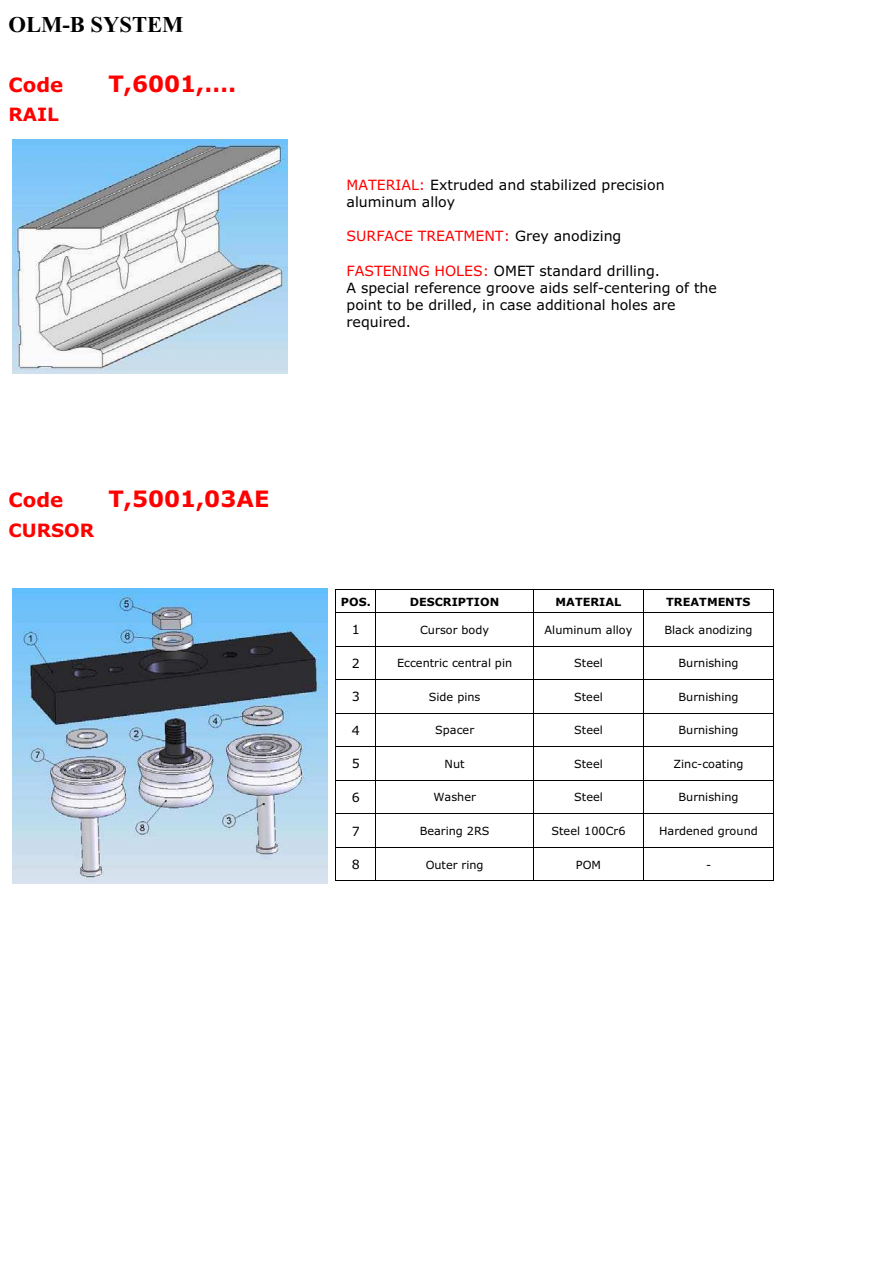
<style>
.page{position:relative;width:893px;height:1263px;background:#fff}
.page>*{position:absolute;margin:0;border:0;box-sizing:border-box;transform-origin:0 0}
.t1{font:700 22.65px "Verdana";color:#f00}
.t2{font:700 22.65px "Times New Roman";color:#000}
.t3{font:700 19.8px "Verdana";color:#f00}
.t4{font:700 18.3px "Verdana";color:#f00}
.t5{font:14.1px/17.1px "Verdana";color:#000}
.t6{font:14.1px "Verdana";color:#f00}
.t7{font:12.75px "Verdana";color:#000}
.t8{font:11.25px "Verdana";color:#000}
.t9{font:700 11.25px "Verdana";color:#000}
.s1{color:#f00}
.s2{color:#000}
</style>
<div class="page">
<hr style="left:336px;top:589px;width:438px;height:1px;background:#000">
<svg style="left:533px;top:590px;width:1px;height:22px"></svg>
<svg style="left:643px;top:590px;width:1px;height:22px"></svg>
<svg style="left:773px;top:590px;width:1px;height:22px"></svg>
<hr style="left:336px;top:612px;width:438px;height:1px;background:#000">
<hr style="left:336px;top:613px;width:1px;height:33px;background:#000">
<hr style="left:376px;top:613px;width:1px;height:33px;background:#000">
<hr style="left:533px;top:613px;width:1px;height:33px;background:#000">
<hr style="left:643px;top:613px;width:1px;height:33px;background:#000">
<hr style="left:773px;top:613px;width:1px;height:33px;background:#000">
<hr style="left:336px;top:646px;width:438px;height:1px;background:#000">
<hr style="left:336px;top:646px;width:1px;height:33px;background:#000">
<hr style="left:376px;top:646px;width:1px;height:33px;background:#000">
<hr style="left:533px;top:646px;width:1px;height:33px;background:#000">
<hr style="left:643px;top:646px;width:1px;height:33px;background:#000">
<hr style="left:773px;top:646px;width:1px;height:33px;background:#000">
<hr style="left:336px;top:679px;width:438px;height:1px;background:#000">
<hr style="left:336px;top:680px;width:1px;height:33px;background:#000">
<hr style="left:376px;top:680px;width:1px;height:33px;background:#000">
<hr style="left:533px;top:680px;width:1px;height:33px;background:#000">
<hr style="left:643px;top:680px;width:1px;height:33px;background:#000">
<hr style="left:773px;top:680px;width:1px;height:33px;background:#000">
<hr style="left:336px;top:713px;width:438px;height:1px;background:#000">
<hr style="left:336px;top:713px;width:1px;height:33px;background:#000">
<hr style="left:376px;top:713px;width:1px;height:33px;background:#000">
<hr style="left:533px;top:713px;width:1px;height:33px;background:#000">
<hr style="left:643px;top:713px;width:1px;height:33px;background:#000">
<hr style="left:773px;top:713px;width:1px;height:33px;background:#000">
<hr style="left:336px;top:746px;width:438px;height:1px;background:#000">
<hr style="left:336px;top:747px;width:1px;height:33px;background:#000">
<hr style="left:376px;top:747px;width:1px;height:33px;background:#000">
<hr style="left:533px;top:747px;width:1px;height:33px;background:#000">
<hr style="left:643px;top:747px;width:1px;height:33px;background:#000">
<hr style="left:773px;top:747px;width:1px;height:33px;background:#000">
<hr style="left:336px;top:780px;width:438px;height:1px;background:#000">
<hr style="left:336px;top:780px;width:1px;height:33px;background:#000">
<hr style="left:376px;top:780px;width:1px;height:33px;background:#000">
<hr style="left:533px;top:780px;width:1px;height:33px;background:#000">
<hr style="left:643px;top:780px;width:1px;height:33px;background:#000">
<hr style="left:773px;top:780px;width:1px;height:33px;background:#000">
<hr style="left:336px;top:813px;width:438px;height:1px;background:#000">
<hr style="left:336px;top:814px;width:1px;height:33px;background:#000">
<hr style="left:376px;top:814px;width:1px;height:33px;background:#000">
<hr style="left:533px;top:814px;width:1px;height:33px;background:#000">
<hr style="left:643px;top:814px;width:1px;height:33px;background:#000">
<hr style="left:773px;top:814px;width:1px;height:33px;background:#000">
<hr style="left:336px;top:847px;width:438px;height:1px;background:#000">
<hr style="left:336px;top:847px;width:1px;height:34px;background:#000">
<hr style="left:336px;top:880px;width:40px;height:1px;background:#000">
<hr style="left:376px;top:847px;width:1px;height:34px;background:#000">
<hr style="left:376px;top:880px;width:157px;height:1px;background:#000">
<hr style="left:533px;top:847px;width:1px;height:34px;background:#000">
<hr style="left:534px;top:880px;width:109px;height:1px;background:#000">
<hr style="left:643px;top:847px;width:1px;height:34px;background:#000">
<hr style="left:644px;top:880px;width:129px;height:1px;background:#000">
<hr style="left:773px;top:847px;width:1px;height:34px;background:#000">
<img style="left:12px;top:140px;width:275px;height:234px">
<img style="left:12px;top:589px;width:315px;height:294px">
<h1 class="t2" style="left:9px;top:11px;width:177px">OLM-B SYSTEM</h1>
<h2 class="t3" style="left:9px;top:77px;width:56px">Code</h2>
<h1 class="t1" style="left:108px;top:74px;width:129px">T,6001,….</h1>
<h3 class="t4" style="left:9px;top:108px;width:52px">RAIL</h3>
<h2 class="t3" style="left:9px;top:492px;width:56px">Code</h2>
<h1 class="t1" style="left:108px;top:490px;width:163px">T,5001,03AE</h1>
<h3 class="t4" style="left:9px;top:523px;width:87px">CURSOR</h3>
<p class="t5" style="left:347px;top:177px;width:320px"><span class="s1">MATERIAL:</span> Extruded and stabilized precision aluminum alloy</p>
<p class="t6" style="left:347px;top:231px;width:276px">SURFACE TREATMENT: <span class="s2">Grey anodizing</span></p>
<p class="t5" style="left:347px;top:263px;width:372px"><span class="s1">FASTENING HOLES:</span> OMET standard drilling.<br>A special reference groove aids self-centering of the point to be drilled, in case additional holes are required.</p>
<p class="t9" style="left:341px;top:597px;width:31px">POS.</p>
<p class="t9" style="left:410px;top:597px;width:91px">DESCRIPTION</p>
<p class="t9" style="left:556px;top:597px;width:67px">MATERIAL</p>
<p class="t9" style="left:666px;top:597px;width:86px">TREATMENTS</p>
<p class="t7" style="left:352px;top:625px;width:10px">1</p>
<p class="t8" style="left:420px;top:625px;width:70px">Cursor body</p>
<p class="t8" style="left:545px;top:625px;width:89px">Aluminum alloy</p>
<p class="t8" style="left:664px;top:625px;width:90px">Black anodizing</p>
<p class="t7" style="left:352px;top:658px;width:10px">2</p>
<p class="t8" style="left:397px;top:659px;width:117px">Eccentric central pin</p>
<p class="t8" style="left:574px;top:659px;width:30px">Steel</p>
<p class="t8" style="left:678px;top:659px;width:62px">Burnishing</p>
<p class="t7" style="left:352px;top:692px;width:10px">3</p>
<p class="t8" style="left:429px;top:692px;width:53px">Side pins</p>
<p class="t8" style="left:574px;top:692px;width:30px">Steel</p>
<p class="t8" style="left:678px;top:692px;width:62px">Burnishing</p>
<p class="t7" style="left:352px;top:725px;width:10px">4</p>
<p class="t8" style="left:435px;top:726px;width:40px">Spacer</p>
<p class="t8" style="left:574px;top:726px;width:30px">Steel</p>
<p class="t8" style="left:678px;top:726px;width:62px">Burnishing</p>
<p class="t7" style="left:352px;top:759px;width:10px">5</p>
<p class="t8" style="left:445px;top:759px;width:21px">Nut</p>
<p class="t8" style="left:574px;top:759px;width:30px">Steel</p>
<p class="t8" style="left:673px;top:759px;width:72px">Zinc-coating</p>
<p class="t7" style="left:352px;top:792px;width:10px">6</p>
<p class="t8" style="left:433px;top:793px;width:44px">Washer</p>
<p class="t8" style="left:574px;top:793px;width:30px">Steel</p>
<p class="t8" style="left:678px;top:793px;width:62px">Burnishing</p>
<p class="t7" style="left:352px;top:826px;width:10px">7</p>
<p class="t8" style="left:420px;top:826px;width:71px">Bearing 2RS</p>
<p class="t8" style="left:552px;top:826px;width:76px">Steel 100Cr6</p>
<p class="t8" style="left:659px;top:826px;width:100px">Hardened ground</p>
<p class="t7" style="left:352px;top:859px;width:10px">8</p>
<p class="t8" style="left:426px;top:860px;width:59px">Outer ring</p>
<p class="t8" style="left:576px;top:860px;width:27px">POM</p>
<p class="t8" style="left:706px;top:860px;width:7px">-</p>
</div>
